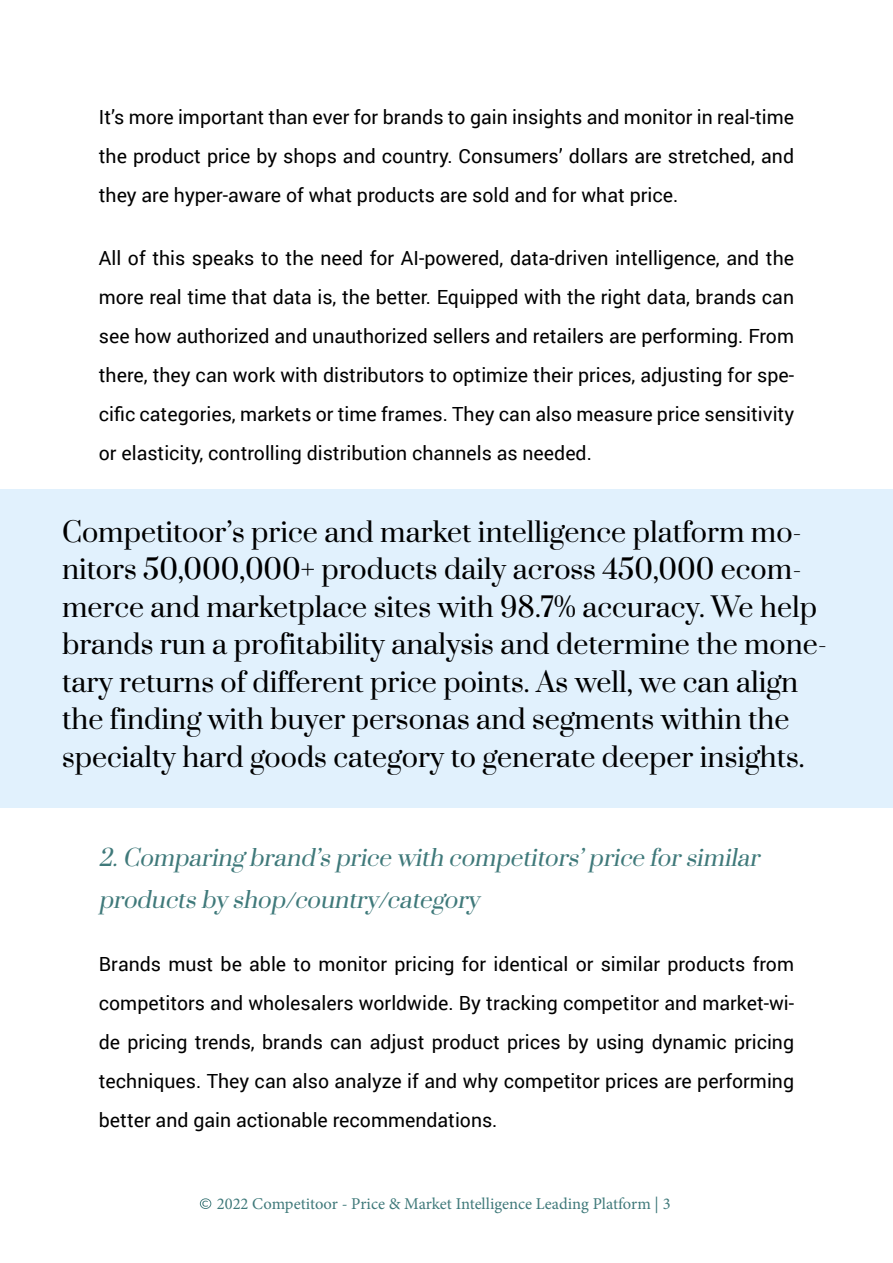
<style>
.page{position:relative;width:893px;height:1263px;background:#fff}
.page>*{position:absolute;margin:0;border:0;box-sizing:border-box;transform-origin:0 0}
.t1{font:27px/37.5px "Prata";color:#000}
.t2{font:italic 22.5px/42px "Prata";color:#3f797a}
.t3{font:19.5px/39px "Roboto";color:#000;text-align:justify}
.t4{font:16.5px "Minion Pro";color:#3f797a}
</style>
<div class="page">
<div style="left:1px;top:490px;width:892px;height:318px;background:#e1f1fd"></div>
<hr style="left:892px;top:234px;width:1px;height:238px;background:#f6d1d2">
<svg style="left:200px;top:1198px;width:11px;height:11px"></svg>
<p class="t3" style="left:99px;top:96px;width:697px">It’s more important than ever for brands to gain insights and monitor in real-time the product price by shops and country. Consumers’ dollars are stretched, and they are hyper-aware of what products are sold and for what price.</p>
<p class="t3" style="left:99px;top:238px;width:697px">All of this speaks to the need for AI-powered, data-driven intelligence, and the more real time that data is, the better. Equipped with the right data, brands can see how authorized and unauthorized sellers and retailers are performing. From there, they can work with distributors to optimize their prices, adjusting for spe&shy;cific categories, markets or time frames. They can also measure price sensitivity or elasticity, controlling distribution channels as needed.</p>
<p class="t1" style="left:62px;top:514px;width:767px">Competitoor’s price and market intelligence platform mo&shy;nitors 50,000,000+ products daily across 450,000 ecom&shy;merce and marketplace sites with 98.7% accuracy. We help brands run a profitability analysis and determine the mone&shy;tary returns of different price points. As well, we can align the finding with buyer personas and segments within the specialty hard goods category to generate deeper insights.</p>
<p class="t2" style="left:99px;top:838px;width:667px">2.Comparing brand’s price with competitors’price for similar products by shop/country/category</p>
<p class="t3" style="left:99px;top:944px;width:697px">Brands must be able to monitor pricing for identical or similar products from competitors and wholesalers worldwide. By tracking competitor and market-wi&shy;de pricing trends, brands can adjust product prices by using dynamic pricing techniques. They can also analyze if and why competitor prices are performing better and gain actionable recommendations.</p>
<p class="t4" style="left:217px;top:1192px;width:455px">2022 Competitoor - Price &amp; Market Intelligence Leading Platform | 3</p>
</div>
